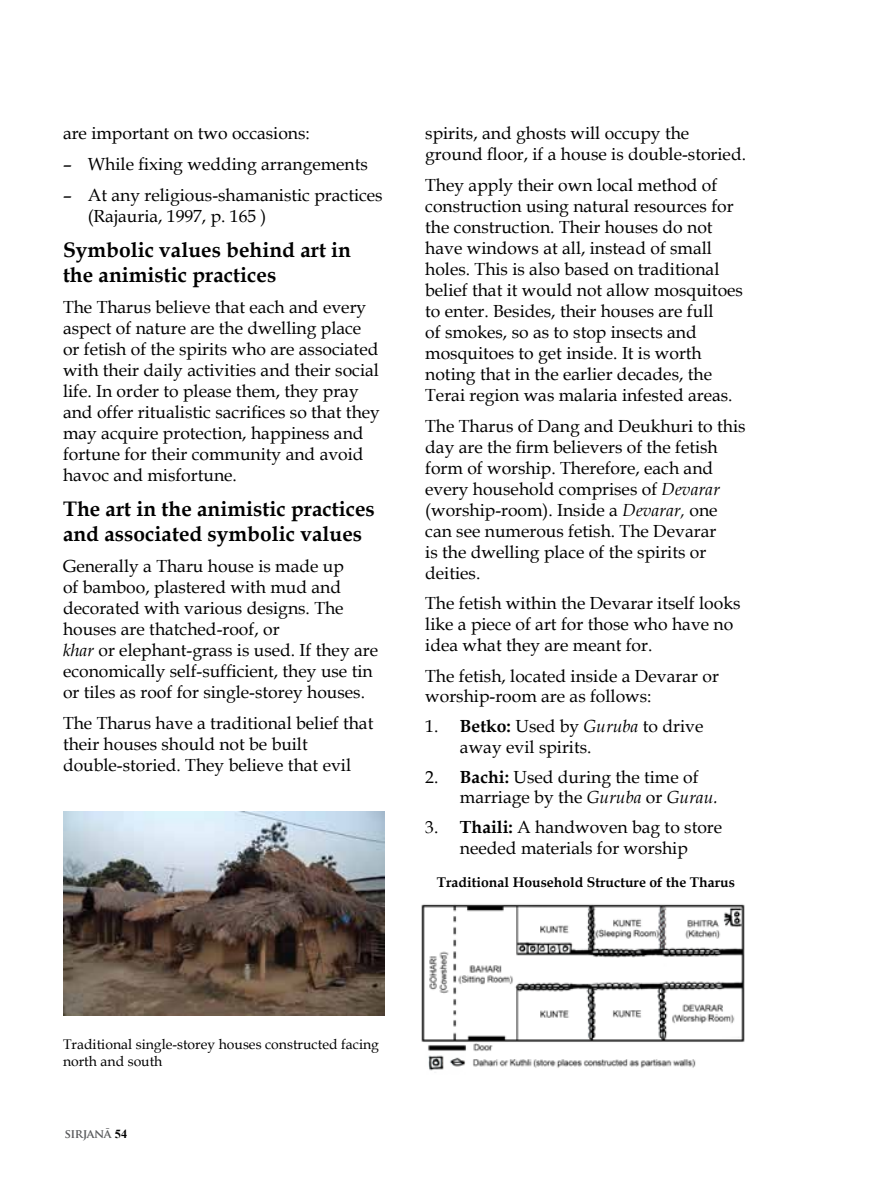
<style>
.page{position:relative;width:882px;height:1197px;background:#fff}
.page>*{position:absolute;margin:0;border:0;box-sizing:border-box;transform-origin:0 0}
.t1{font:700 21px/25.2px "Book Antiqua";color:#000}
.t2{font:17.5px/21px "Book Antiqua";color:#000}
.t3{font:14px/16.8px "Book Antiqua";color:#000}
.t4{font:700 14px "Book Antiqua";color:#000}
.t5{font:700 12.25px "Trajan Pro";letter-spacing:-.04em;color:#58595b}
.s1{font-style:italic}
.s2{font-weight:700}
.s3{font-family:"Times New Roman";color:#000}
</style>
<div class="page">
<img style="left:63px;top:812px;width:321px;height:203px">
<img style="left:421px;top:904px;width:324px;height:169px">
<p class="t2" style="left:63px;top:122px;width:248px">are important on two occasions:</p>
<p class="t2" style="left:63px;top:153px;width:306px">– While fixing wedding arrangements</p>
<p class="t2" style="left:88px;top:184px;width:296px;text-indent:-25px">– At any religious-shamanistic practices (Rajauria, 1997, p. 165 )</p>
<p class="t1" style="left:63px;top:237px;width:290px">Symbolic values behind art in the animistic practices</p>
<p class="t2" style="left:63px;top:296px;width:318px">The Tharus believe that each and every aspect of nature are the dwelling place or fetish of the spirits who are associated with their daily activities and their social life. In order to please them, they pray and offer ritualistic sacrifices so that they may acquire protection, happiness and fortune for their community and avoid havoc and misfortune.</p>
<p class="t1" style="left:63px;top:496px;width:313px">The art in the animistic practices and associated symbolic values</p>
<p class="t2" style="left:63px;top:555px;width:317px">Generally a Tharu house is made up<br>of bamboo, plastered with mud and decorated with various designs. The houses are thatched-roof, or<br><span class="s1">khar</span> or elephant-grass is used. If they are economically self-sufficient, they use tin or tiles as roof for single-storey houses.</p>
<p class="t2" style="left:63px;top:712px;width:312px">The Tharus have a traditional belief that their houses should not be built double-storied. They believe that evil</p>
<p class="t2" style="left:425px;top:122px;width:322px">spirits, and ghosts will occupy the ground floor, if a house is double-storied.</p>
<p class="t2" style="left:425px;top:174px;width:319px">They apply their own local method of construction using natural resources for the construction. Their houses do not have windows at all, instead of small holes. This is also based on traditional belief that it would not allow mosquitoes to enter. Besides, their houses are full<br>of smokes, so as to stop insects and mosquitoes to get inside. It is worth noting that in the earlier decades, the Terai region was malaria infested areas.</p>
<p class="t2" style="left:425px;top:415px;width:322px">The Tharus of Dang and Deukhuri to this day are the firm believers of the fetish form of worship. Therefore, each and every household comprises of <span class="s1">Devarar </span>(worship-room). Inside a <span class="s1">Devarar,</span> one can see numerous fetish. The Devarar<br>is the dwelling place of the spirits or deities.</p>
<p class="t2" style="left:425px;top:593px;width:317px">The fetish within the Devarar itself looks like a piece of art for those who have no idea what they are meant for.</p>
<p class="t2" style="left:425px;top:665px;width:295px;line-height:20.3px">The fetish, located inside a Devarar or worship-room are as follows:</p>
<p class="t2" style="left:460px;top:716px;width:245px;line-height:20.3px;text-indent:-35px">1. <span class="s2">Betko:</span> Used by <span class="s1">Guruba</span> to drive away evil spirits.</p>
<p class="t2" style="left:460px;top:766px;width:259px;line-height:20.3px;text-indent:-35px">2. <span class="s2">Bachi:</span> Used during the time of marriage by the <span class="s1">Guruba</span> or <span class="s1">Gurau.</span></p>
<p class="t2" style="left:425px;top:817px;width:298px;line-height:20.3px;text-align:center">3. <span class="s2">Thaili:</span> A handwoven bag to store needed materials for worship</p>
<p class="t4" style="left:437px;top:873px;width:300px">Traditional Household Structure of the Tharus</p>
<p class="t3" style="left:63px;top:1036px;width:318px">Traditional single-storey houses constructed facing north and south</p>
<p class="t5" style="left:65px;top:1126px;width:64px">SIRJANĀ <span class="s3">54</span></p>
</div>
